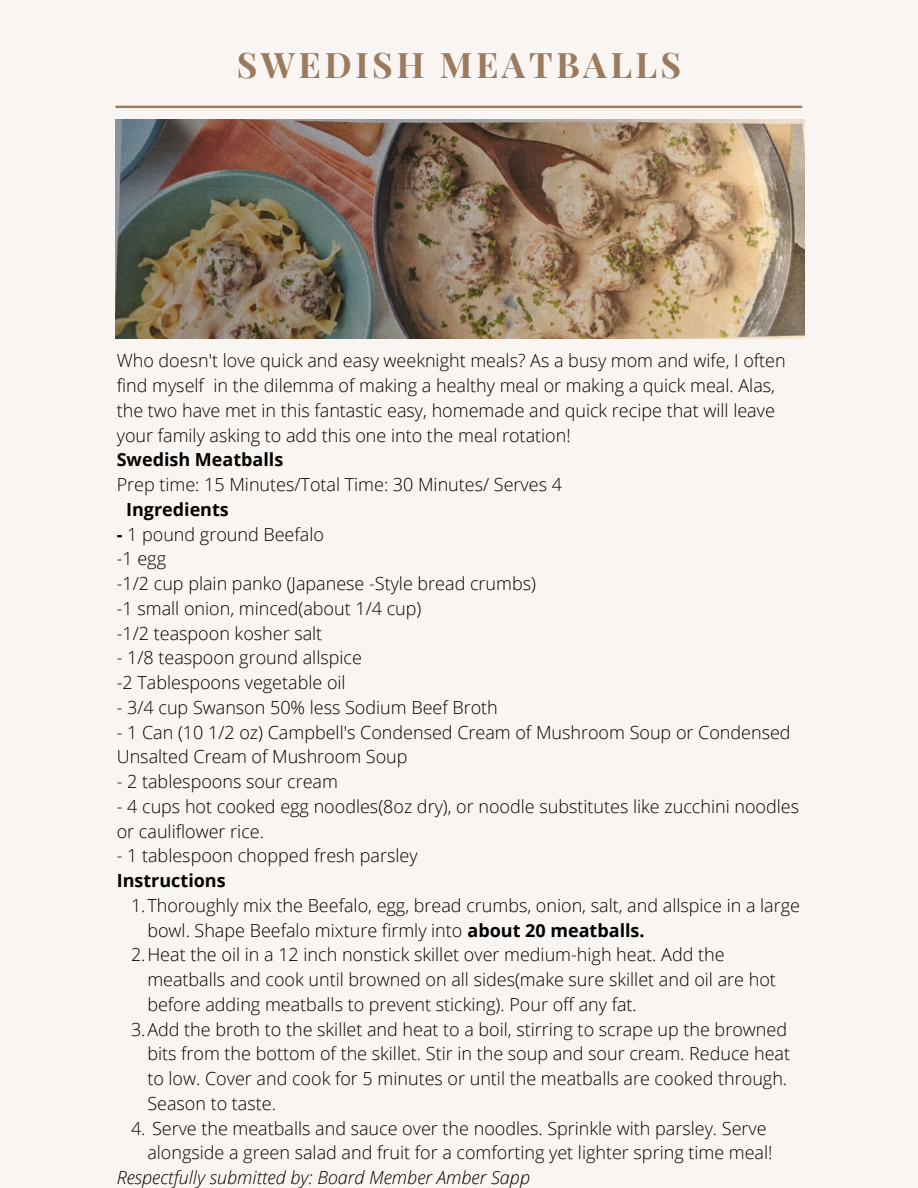
<style>
.page{position:relative;width:918px;height:1188px;background:#f9f5f2}
.page>*{position:absolute;margin:0;border:0;box-sizing:border-box;transform-origin:0 0}
.t1{font:700 35.25px "Playfair Display";letter-spacing:.1em;color:#9b7a5e}
.t2{font:300 18px/24.8px "Open Sans";color:#000}
.t3{font:italic 300 18px "Open Sans";color:#000}
.t4{font:700 18px "Open Sans";color:#000}
.s1{font-weight:700}
</style>
<div class="page">
<hr style="left:116px;top:106px;width:685px;height:2px;background:#9b7a5e">
<img style="left:116px;top:120px;width:688px;height:218px">
<p class="t1" style="left:237px;top:40px;width:446px">SWEDISH MEATBALLS</p>
<p class="t2" style="left:117px;top:348px;width:671px">Who doesn't love quick and easy weeknight meals? As a busy mom and wife, I often find myself in the dilemma of making a healthy meal or making a quick meal. Alas, the two have met in this fantastic easy, homemade and quick recipe that will leave your family asking to add this one into the meal rotation!</p>
<p class="t4" style="left:117px;top:447px;width:168px">Swedish Meatballs</p>
<p class="t2" style="left:117px;top:472px;width:447px">Prep time: 15 Minutes/Total Time: 30 Minutes/ Serves 4</p>
<p class="t4" style="left:126px;top:497px;width:104px">Ingredients</p>
<p class="t2" style="left:117px;top:521px;width:209px"><span class="s1">-</span> 1 pound ground Beefalo</p>
<p class="t2" style="left:117px;top:546px;width:51px">-1 egg</p>
<p class="t2" style="left:117px;top:571px;width:421px">-1/2 cup plain panko (Japanese -Style bread crumbs)</p>
<p class="t2" style="left:117px;top:596px;width:306px">-1 small onion, minced(about 1/4 cup)</p>
<p class="t2" style="left:117px;top:620px;width:207px">-1/2 teaspoon kosher salt</p>
<p class="t2" style="left:117px;top:645px;width:247px">- 1/8 teaspoon ground allspice</p>
<p class="t2" style="left:117px;top:670px;width:230px">-2 Tablespoons vegetable oil</p>
<p class="t2" style="left:117px;top:695px;width:383px">- 3/4 cup Swanson 50% less Sodium Beef Broth</p>
<p class="t2" style="left:117px;top:719px;width:675px">- 1 Can (10 1/2 oz) Campbell's Condensed Cream of Mushroom Soup or Condensed<br>Unsalted Cream of Mushroom Soup</p>
<p class="t2" style="left:117px;top:769px;width:223px">- 2 tablespoons sour cream</p>
<p class="t2" style="left:117px;top:794px;width:684px">- 4 cups hot cooked egg noodles(8oz dry), or noodle substitutes like zucchini noodles or cauliflower rice.</p>
<p class="t2" style="left:117px;top:843px;width:302px">- 1 tablespoon chopped fresh parsley</p>
<p class="t4" style="left:117px;top:868px;width:111px">Instructions</p>
<p class="t2" style="left:147px;top:893px;width:654px;text-indent:-16px">1.Thoroughly mix the Beefalo, egg, bread crumbs, onion, salt, and allspice in a large bowl. Shape Beefalo mixture firmly into <span class="s1">about 20 meatballs.</span></p>
<p class="t2" style="left:147px;top:942px;width:630px;text-indent:-16px">2.Heat the oil in a 12 inch nonstick skillet over medium-high heat. Add the meatballs and cook until browned on all sides(make sure skillet and oil are hot before adding meatballs to prevent sticking). Pour off any fat.</p>
<p class="t2" style="left:147px;top:1016px;width:644px;text-indent:-16px">3.Add the broth to the skillet and heat to a boil, stirring to scrape up the browned bits from the bottom of the skillet. Stir in the soup and sour cream. Reduce heat to low. Cover and cook for 5 minutes or until the meatballs are cooked through.<br>Season to taste.</p>
<p class="t2" style="left:147px;top:1115px;width:627px;text-indent:-16px">4. Serve the meatballs and sauce over the noodles. Sprinkle with parsley. Serve alongside a green salad and fruit for a comforting yet lighter spring time meal!</p>
<p class="t3" style="left:117px;top:1165px;width:415px">Respectfully submitted by: Board Member Amber Sapp</p>
</div>
